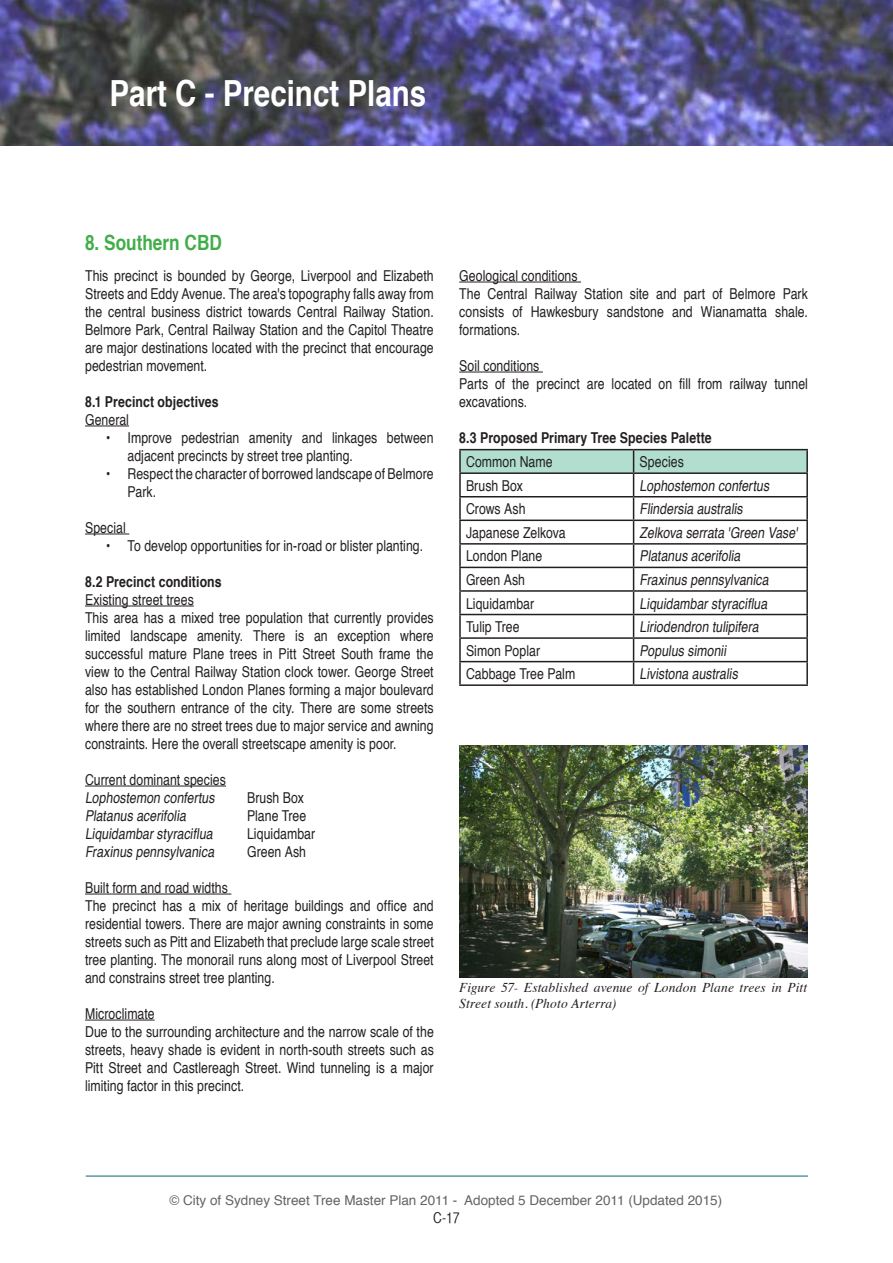
<style>
.page{position:relative;width:893px;height:1263px;background:#fff}
.page>*{position:absolute;margin:0;border:0;box-sizing:border-box;transform-origin:0 0}
.t1{font:700 condensed 36px "Helvetica";color:#fff}
.t2{font:700 condensed 21px "Helvetica";color:#41ad49}
.t3{font:condensed 15px/18px "Helvetica";letter-spacing:.005em;color:#231f20}
.t4{font:700 condensed 15px "Helvetica";letter-spacing:.005em;color:#231f20}
.t5{font:15px "Helvetica CY Plain";color:#231f20}
.t6{font:italic 13.5px/16.2px "Times";letter-spacing:.01em;color:#231f20}
.t7{font:13.5px "Helvetica";color:#636466}
</style>
<div class="page">
<img style="left:0;top:0;width:893px;height:145px">
<hr style="left:86px;top:1176px;width:722px;height:1px;background:#006b6f">
<hr style="left:85px;top:426px;width:44px;height:1px;background:#231f20">
<hr style="left:85px;top:534px;width:44px;height:1px;background:#231f20">
<hr style="left:85px;top:606px;width:109px;height:1px;background:#231f20">
<hr style="left:85px;top:786px;width:141px;height:1px;background:#231f20">
<hr style="left:85px;top:894px;width:146px;height:1px;background:#231f20">
<hr style="left:85px;top:1020px;width:70px;height:1px;background:#231f20">
<hr style="left:459px;top:282px;width:122px;height:1px;background:#231f20">
<hr style="left:459px;top:372px;width:84px;height:1px;background:#231f20">
<hr style="left:459px;top:472px;width:175px;height:2px;background:#231f20">
<hr style="left:459px;top:474px;width:2px;height:22px;background:#231f20">
<hr style="left:806px;top:474px;width:2px;height:22px;background:#231f20">
<hr style="left:459px;top:496px;width:175px;height:1px;background:#231f20">
<hr style="left:459px;top:497px;width:2px;height:22px;background:#231f20">
<hr style="left:634px;top:496px;width:174px;height:1px;background:#231f20">
<hr style="left:806px;top:497px;width:2px;height:22px;background:#231f20">
<hr style="left:459px;top:519px;width:175px;height:2px;background:#231f20">
<hr style="left:459px;top:521px;width:2px;height:22px;background:#231f20">
<hr style="left:634px;top:519px;width:174px;height:2px;background:#231f20">
<hr style="left:806px;top:521px;width:2px;height:22px;background:#231f20">
<hr style="left:459px;top:543px;width:175px;height:2px;background:#231f20">
<hr style="left:459px;top:545px;width:2px;height:22px;background:#231f20">
<hr style="left:634px;top:543px;width:174px;height:2px;background:#231f20">
<hr style="left:806px;top:545px;width:2px;height:22px;background:#231f20">
<hr style="left:459px;top:567px;width:175px;height:1px;background:#231f20">
<hr style="left:459px;top:568px;width:2px;height:22px;background:#231f20">
<hr style="left:634px;top:567px;width:174px;height:1px;background:#231f20">
<hr style="left:806px;top:568px;width:2px;height:22px;background:#231f20">
<hr style="left:459px;top:590px;width:175px;height:2px;background:#231f20">
<hr style="left:459px;top:592px;width:2px;height:22px;background:#231f20">
<hr style="left:634px;top:590px;width:174px;height:2px;background:#231f20">
<hr style="left:806px;top:592px;width:2px;height:22px;background:#231f20">
<hr style="left:459px;top:614px;width:175px;height:1px;background:#231f20">
<hr style="left:459px;top:615px;width:2px;height:22px;background:#231f20">
<hr style="left:634px;top:614px;width:174px;height:1px;background:#231f20">
<hr style="left:806px;top:615px;width:2px;height:22px;background:#231f20">
<hr style="left:459px;top:637px;width:175px;height:2px;background:#231f20">
<hr style="left:459px;top:639px;width:2px;height:22px;background:#231f20">
<hr style="left:634px;top:637px;width:174px;height:2px;background:#231f20">
<hr style="left:806px;top:639px;width:2px;height:22px;background:#231f20">
<hr style="left:459px;top:661px;width:175px;height:1px;background:#231f20">
<hr style="left:459px;top:662px;width:2px;height:22px;background:#231f20">
<hr style="left:634px;top:661px;width:174px;height:1px;background:#231f20">
<hr style="left:806px;top:662px;width:2px;height:22px;background:#231f20">
<hr style="left:459px;top:684px;width:175px;height:2px;background:#231f20">
<hr style="left:634px;top:684px;width:174px;height:2px;background:#231f20">
<hr style="left:459px;top:449px;width:175px;height:1px;background:#231f20">
<hr style="left:459px;top:450px;width:2px;height:22px;background:#231f20">
<hr style="left:634px;top:449px;width:174px;height:1px;background:#231f20">
<svg style="left:460px;top:450px;width:347px;height:234px"></svg>
<hr style="left:806px;top:450px;width:2px;height:22px;background:#231f20">
<hr style="left:634px;top:472px;width:174px;height:2px;background:#231f20">
<img style="left:459px;top:745px;width:348px;height:232px">
<h1 class="t1" style="left:110px;top:70px;width:318px">Part C - Precinct Plans</h1>
<h2 class="t2" style="left:85px;top:229px;width:138px">8. Southern CBD</h2>
<p class="t3" style="left:85px;top:266px;width:350px;text-align:justify">This precinct is bounded by George, Liverpool and Elizabeth Streets and Eddy Avenue. The area's topography falls away from the central business district towards Central Railway Station.<br>Belmore Park, Central Railway Station and the Capitol Theatre are major destinations located with the precinct that encourage pedestrian movement.</p>
<p class="t4" style="left:85px;top:392px;width:135px">8.1 Precinct objectives</p>
<p class="t3" style="left:85px;top:410px;width:45px">General</p>
<p class="t3" style="left:128px;top:428px;width:308px;text-indent:-21px">• Improve pedestrian amenity and linkages between adjacent precincts by street tree planting.</p>
<p class="t3" style="left:128px;top:464px;width:308px;text-indent:-21px">• Respect the character of borrowed landscape of Belmore<br>Park.</p>
<p class="t3" style="left:85px;top:518px;width:42px">Special</p>
<p class="t3" style="left:106px;top:536px;width:318px">• To develop opportunities for in-road or blister planting.</p>
<p class="t4" style="left:85px;top:572px;width:138px">8.2 Precinct conditions</p>
<p class="t3" style="left:85px;top:590px;width:350px">Existing street trees<br>This area has a mixed tree population that currently provides limited landscape amenity. There is an exception where successful mature Plane trees in Pitt Street South frame the view to the Central Railway Station clock tower. George Street also has established London Planes forming a major boulevard for the southern entrance of the city. There are some streets where there are no street trees due to major service and awning constraints. Here the overall streetscape amenity is poor.</p>
<p class="t3" style="left:85px;top:770px;width:142px">Current dominant species<br>Lophostemon confertus</p>
<p class="t3" style="left:247px;top:788px;width:58px">Brush Box</p>
<p class="t3" style="left:85px;top:806px;width:105px">Platanus acerifolia</p>
<p class="t3" style="left:247px;top:806px;width:61px">Plane Tree</p>
<p class="t3" style="left:85px;top:824px;width:132px">Liquidambarstyraciflua</p>
<p class="t3" style="left:247px;top:824px;width:70px">Liquidambar</p>
<p class="t3" style="left:85px;top:842px;width:133px">Fraxinus pennsylvanica</p>
<p class="t3" style="left:247px;top:842px;width:61px">Green Ash</p>
<p class="t3" style="left:85px;top:878px;width:350px">Built form and road widths<br>The precinct has a mix of heritage buildings and office and residential towers. There are major awning constraints in some streets such as Pitt and Elizabeth that preclude large scale street tree planting. The monorail runs along most of Liverpool Street and constrains street tree planting.</p>
<p class="t3" style="left:85px;top:1004px;width:350px">Microclimate<br>Due to the surrounding architecture and the narrow scale of the streets, heavy shade is evident in north-south streets such as Pitt Street and Castlereagh Street. Wind tunneling is a major limiting factor in this precinct.</p>
<p class="t3" style="left:459px;top:266px;width:350px">Geological conditions<br>The Central Railway Station site and part of Belmore Park consists of Hawkesbury sandstone and Wianamatta shale. formations.</p>
<p class="t3" style="left:459px;top:356px;width:350px">Soil conditions<br>Parts of the precinct are located on fill from railway tunnel excavations.</p>
<p class="t4" style="left:459px;top:428px;width:254px">8.3 Proposed Primary Tree Species Palette</p>
<p class="t3" style="left:466px;top:453px;width:88px">Common Name</p>
<p class="t3" style="left:640px;top:453px;width:46px">Species</p>
<p class="t3" style="left:466px;top:476px;width:58px">Brush Box</p>
<p class="t3" style="left:640px;top:476px;width:134px">Lophostemon confertus</p>
<p class="t3" style="left:466px;top:500px;width:61px">Crows Ash</p>
<p class="t3" style="left:640px;top:500px;width:107px">Flindersia australis</p>
<p class="t3" style="left:466px;top:523px;width:101px">Japanese Zelkova</p>
<p class="t3" style="left:640px;top:523px;width:162px">Zelkova serrata 'Green Vase'</p>
<p class="t3" style="left:466px;top:547px;width:78px">London Plane</p>
<p class="t3" style="left:640px;top:547px;width:105px">Platanus acerifolia</p>
<p class="t3" style="left:466px;top:570px;width:61px">Green Ash</p>
<p class="t3" style="left:640px;top:570px;width:133px">Fraxinus pennsylvanica</p>
<p class="t3" style="left:466px;top:594px;width:70px">Liquidambar</p>
<p class="t3" style="left:640px;top:594px;width:132px">Liquidambarstyraciflua</p>
<p class="t3" style="left:466px;top:617px;width:55px">Tulip Tree</p>
<p class="t3" style="left:640px;top:617px;width:123px">Liriodendron tulipifera</p>
<p class="t3" style="left:466px;top:641px;width:76px">Simon Poplar</p>
<p class="t3" style="left:640px;top:641px;width:91px">Populus simonii</p>
<p class="t3" style="left:466px;top:664px;width:111px">Cabbage Tree Palm</p>
<p class="t3" style="left:640px;top:664px;width:102px">Livistona australis</p>
<p class="t6" style="left:459px;top:978px;width:350px">Figure 57- Established avenue of London Plane trees in Pitt<br>Street south. (Photo Arterra)</p>
<p class="t7" style="left:169px;top:1190px;width:554px">© City of Sydney Street Tree Master Plan 2011 - Adopted 5 December 2011 (Updated 2015)</p>
<p class="t5" style="left:433px;top:1209px;width:28px">C-17</p>
</div>
